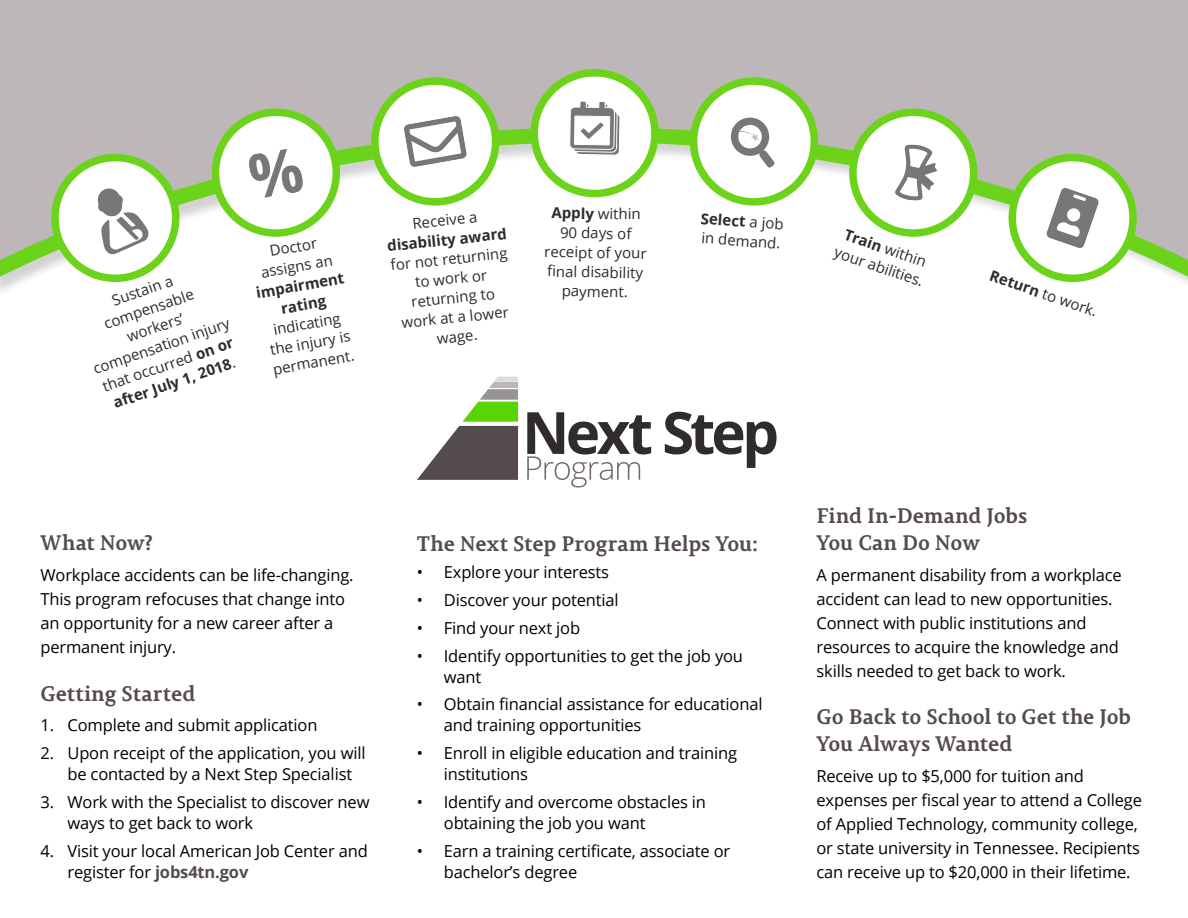
<style>
.page{position:relative;width:1188px;height:918px;background:#fff}
.page>*{position:absolute;margin:0;border:0;box-sizing:border-box;transform-origin:0 0}
.Main_Header_Green{font:700 21px/27px "Permian Slab Serif Typeface";letter-spacing:-.005em;color:#554b4e}
.Main_Header_Green-2{font:16.5px/24px "Open Sans";letter-spacing:-.01em;color:#000}
.t1{font:15px/19.5px "Open Sans";color:#2f2a2b;text-align:center}
.s1{font-weight:700}
.s2{font-weight:700;color:#544b4d}
</style>
<div class="page">
<div style="left:0;top:0;width:1188px;height:87px;background:#bdb7b9"></div>
<svg style="left:417px;top:377px;width:101px;height:103px"></svg>
<svg style="left:665px;top:412px;width:112px;height:56px"></svg>
<svg style="left:527px;top:412px;width:124px;height:75px"></svg>
<svg style="left:0;top:87px;width:1188px;height:205px"></svg>
<div style="left:55px;top:158px;width:121px;height:120px;background:#fff;border-radius:50%"></div>
<svg style="left:97px;top:188px;width:52px;height:67px"></svg>
<div style="left:51px;top:154px;width:128px;height:128px;border:8px solid #6cd31b;border-radius:50%"></div>
<div style="left:216px;top:112px;width:120px;height:121px;background:#fff;border-radius:50%"></div>
<svg style="left:249px;top:149px;width:54px;height:49px"></svg>
<div style="left:212px;top:109px;width:128px;height:128px;border:8px solid #6cd31b;border-radius:50%"></div>
<div style="left:375px;top:81px;width:121px;height:121px;background:#fff;border-radius:50%"></div>
<svg style="left:404px;top:116px;width:63px;height:51px"></svg>
<div style="left:371px;top:77px;width:128px;height:129px;border:8px solid #6cd31b;border-radius:50%"></div>
<div style="left:534px;top:73px;width:121px;height:121px;background:#fff;border-radius:50%"></div>
<svg style="left:570px;top:101px;width:50px;height:54px"></svg>
<div style="left:531px;top:69px;width:128px;height:128px;border:8px solid #6cd31b;border-radius:50%"></div>
<div style="left:694px;top:81px;width:120px;height:121px;background:#fff;border-radius:50%"></div>
<svg style="left:731px;top:117px;width:44px;height:51px"></svg>
<div style="left:690px;top:77px;width:128px;height:129px;border:8px solid #6cd31b;border-radius:50%"></div>
<div style="left:853px;top:112px;width:121px;height:121px;background:#fff;border-radius:50%"></div>
<svg style="left:895px;top:144px;width:42px;height:57px"></svg>
<div style="left:849px;top:109px;width:128px;height:128px;border:8px solid #6cd31b;border-radius:50%"></div>
<div style="left:1012px;top:158px;width:121px;height:120px;background:#fff;border-radius:50%"></div>
<svg style="left:1046px;top:188px;width:53px;height:60px"></svg>
<div style="left:1009px;top:154px;width:128px;height:128px;border:8px solid #6cd31b;border-radius:50%"></div>
<p class="t1" style="left:71px;top:304px;width:145px;rotate:-19deg">Sustain a compensable workers’ compensation injury that occurred <span class="s1">on or after July 1, 2018</span>.</p>
<p class="t1" style="left:248px;top:245px;width:91px;rotate:-10deg">Doctor assigns an <span class="s1">impairment rating </span>indicating the injury is permanent.</p>
<p class="t1" style="left:384px;top:216px;width:122px;rotate:-6deg">Receive a <span class="s1">disability award </span>for not returning to work or returning to work at a lower wage.</p>
<p class="t1" style="left:545px;top:202px;width:104px;rotate:1deg"><span class="s1">Apply</span> within<br>90 days of receipt of your fi nal disability payment.</p>
<p class="t1" style="left:702px;top:208px;width:84px;text-align:left;rotate:4deg"><span class="s1">Select</span> a job in demand.</p>
<p class="t1" style="left:845px;top:223px;width:95px;text-align:left;rotate:19deg"><span class="s1">Train</span> within your abilities.</p>
<p class="t1" style="left:994px;top:265px;width:114px;rotate:19deg"><span class="s1">Return</span> to work.</p>
<p class="Main_Header_Green" style="left:40px;top:528px;width:114px">What Now?</p>
<p class="Main_Header_Green-2" style="left:40px;top:562px;width:315px">Workplace accidents can be life-changing.<br>This program refocuses that change into an opportunity for a new career after a permanent injury.</p>
<p class="Main_Header_Green" style="left:40px;top:678px;width:157px">Getting Started</p>
<p class="Main_Header_Green-2" style="left:40px;top:713px;width:279px">1. Complete and submit application</p>
<p class="Main_Header_Green-2" style="left:68px;top:742px;width:300px;line-height:21px;text-indent:-27px">2. Upon receipt of the application, you will be contacted by a Next Step Specialist</p>
<p class="Main_Header_Green-2" style="left:68px;top:791px;width:304px;line-height:21px;text-indent:-27px">3. Work with the Specialist to discover new ways to get back to work</p>
<p class="Main_Header_Green-2" style="left:68px;top:840px;width:302px;line-height:21px;text-indent:-27px">4. Visit your local American Job Center and register for <span class="s2">jobs4tn.gov</span></p>
<p class="Main_Header_Green" style="left:417px;top:528px;width:343px">The Next Step Program Helps You:</p>
<p class="Main_Header_Green-2" style="left:417px;top:560px;width:194px">• Explore your interests</p>
<p class="Main_Header_Green-2" style="left:417px;top:588px;width:203px">• Discover your potential</p>
<p class="Main_Header_Green-2" style="left:417px;top:615px;width:165px">• Find your next job</p>
<p class="Main_Header_Green-2" style="left:444px;top:645px;width:301px;line-height:21px;text-indent:-27px">• Identify opportunities to get the job you want</p>
<p class="Main_Header_Green-2" style="left:444px;top:693px;width:320px;line-height:21px;text-indent:-27px">• Obtain financial assistance for educational and training opportunities</p>
<p class="Main_Header_Green-2" style="left:444px;top:742px;width:295px;line-height:21px;text-indent:-27px">• Enroll in eligible education and training institutions</p>
<p class="Main_Header_Green-2" style="left:444px;top:791px;width:264px;line-height:21px;text-indent:-27px">• Identify and overcome obstacles in obtaining the job you want</p>
<p class="Main_Header_Green-2" style="left:444px;top:840px;width:288px;line-height:21px;text-indent:-27px">• Earn a training certificate, associate or bachelor’s degree</p>
<p class="Main_Header_Green" style="left:816px;top:501px;width:212px">Find In-Demand Jobs<br>You Can Do Now</p>
<p class="Main_Header_Green-2" style="left:816px;top:562px;width:307px">A permanent disability from a workplace accident can lead to new opportunities.<br>Connect with public institutions and resources to acquire the knowledge and skills needed to get back to work.</p>
<p class="Main_Header_Green" style="left:816px;top:702px;width:316px">Go Back to School to Get the Job</p>
<p class="Main_Header_Green" style="left:816px;top:729px;width:198px">You Always Wanted</p>
<p class="Main_Header_Green-2" style="left:816px;top:763px;width:327px">Receive up to $5,000 for tuition and expenses per fiscal year to attend a College of Applied Technology, community college, or state university in Tennessee. Recipients can receive up to $20,000 in their lifetime.</p>
</div>
